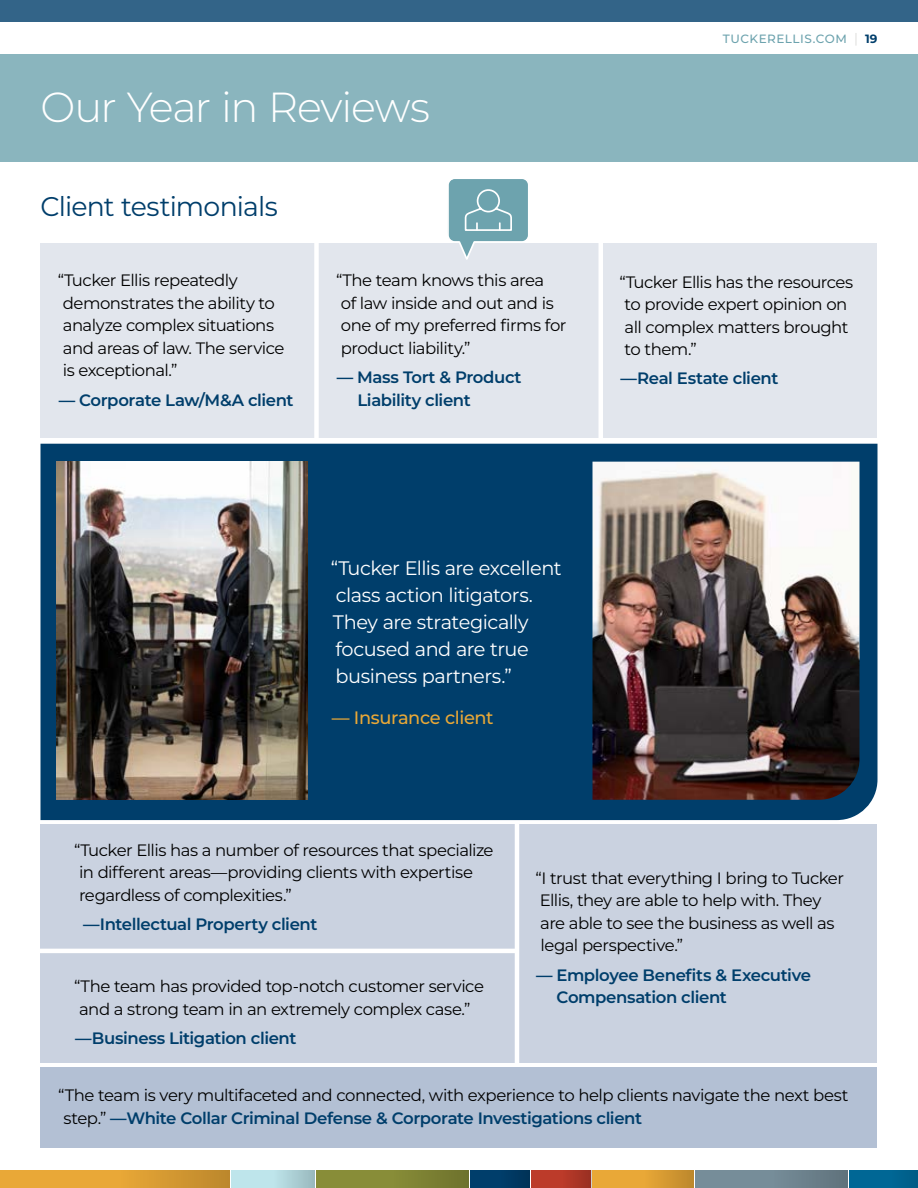
<style>
.page{position:relative;width:918px;height:1188px;background:#fff}
.page>*{position:absolute;margin:0;border:0;box-sizing:border-box;transform-origin:0 0}
.t1{font:300 42px "Montserrat";letter-spacing:-.03em;color:#fff}
.t2{font:27px "Montserrat";letter-spacing:-.03em;color:#003e6b}
.t3{font:19.5px/27px "Montserrat";letter-spacing:-.025em;color:#fff}
.t4{font:500 18px "Montserrat";letter-spacing:-.02em;color:#e9a837}
.t5{font:16.5px/22.5px "Montserrat";letter-spacing:-.03em;color:#000}
.t6{font:600 16.5px/22.5px "Montserrat";letter-spacing:-.025em;color:#003e6b}
.t7{font:500 12px "Montserrat";letter-spacing:.045em;color:#6da3ae}
.s1{font-weight:300;font-size:13.5px;color:#d1d1ce}
.s2{font-weight:700;color:#003e6b}
.s3{font-weight:600;color:#003e6b}
</style>
<div class="page">
<div style="left:0;top:1170px;width:230px;height:18px;background:#e9a837"></div>
<div style="left:118px;top:1170px;width:112px;height:18px;background:linear-gradient(to right,#e9a837,#bc872c)"></div>
<div style="left:316px;top:1170px;width:153px;height:18px;background:#888d38"></div>
<div style="left:696px;top:1170px;width:152px;height:18px;background:#768d99"></div>
<div style="left:231px;top:1170px;width:84px;height:18px;background:#bee5eb"></div>
<div style="left:850px;top:1170px;width:68px;height:18px;background:#006795"></div>
<div style="left:470px;top:1170px;width:60px;height:18px;background:#003e6b"></div>
<div style="left:531px;top:1170px;width:60px;height:18px;background:#bc3b2a"></div>
<div style="left:593px;top:1170px;width:101px;height:18px;background:#e9a837"></div>
<div style="left:273px;top:1170px;width:42px;height:18px;background:linear-gradient(to right,#bee5eb,#9ababf)"></div>
<div style="left:393px;top:1170px;width:76px;height:18px;background:linear-gradient(to right,#888c38,#6e722d)"></div>
<div style="left:500px;top:1170px;width:30px;height:18px;background:#003760"></div>
<svg style="left:570px;top:1170px;width:21px;height:18px"></svg>
<div style="left:644px;top:1170px;width:50px;height:18px;background:linear-gradient(to right,#e9a836,#bd882c)"></div>
<div style="left:772px;top:1170px;width:76px;height:18px;background:linear-gradient(to right,#768d99,#5f727c)"></div>
<div style="left:891px;top:1170px;width:27px;height:18px;background:#00618d"></div>
<div style="left:0;top:0;width:918px;height:22px;background:#336488"></div>
<div style="left:0;top:54px;width:918px;height:108px;background:#8ab5be"></div>
<div style="left:40px;top:243px;width:838px;height:195px;background:#e2e6ed"></div>
<div style="left:40px;top:824px;width:838px;height:239px;background:#cad2e0"></div>
<div style="left:40px;top:1067px;width:838px;height:81px;background:#b3c0d4"></div>
<div style="left:40px;top:444px;width:838px;height:376px;background:#003e6b"></div>
<img style="left:592px;top:462px;width:268px;height:338px">
<img style="left:56px;top:462px;width:252px;height:338px">
<div style="left:314px;top:233px;width:5px;height:209px;background:#fff"></div>
<hr style="left:515px;top:822px;width:4px;height:243px;background:#fff">
<div style="left:598px;top:233px;width:5px;height:209px;background:#fff"></div>
<svg style="left:448px;top:179px;width:80px;height:81px"></svg>
<hr style="left:33px;top:949px;width:484px;height:4px;background:#fff">
<h1 class="t1" style="left:40px;top:78px;width:391px">Our Year in Reviews</h1>
<h2 class="t2" style="left:40px;top:188px;width:239px">Client testimonials</h2>
<p class="t5" style="left:58px;top:269px;width:228px">“Tucker Ellis repeatedly demonstrates the ability to analyze complex situations and areas of law. The service is exceptional.”</p>
<p class="t6" style="left:59px;top:388px;width:236px">— Corporate Law/M&amp;A client</p>
<p class="t5" style="left:336px;top:269px;width:232px">“The team knows this area<br>of law inside and out and is one of my preferred firms for product liability.”</p>
<p class="t6" style="left:357px;top:365px;width:166px;text-indent:-21px">— Mass Tort &amp; Product<br>Liability client</p>
<p class="t7" style="left:723px;top:30px;width:156px">TUCKERELLIS.COM <span class="s1">|</span> <span class="s2">19</span></p>
<p class="t5" style="left:620px;top:270px;width:235px">“Tucker Ellis has the resources to provide expert opinion on all complex matters brought to them.”</p>
<p class="t6" style="left:620px;top:366px;width:159px">—Real Estate client</p>
<p class="t3" style="left:331px;top:554px;width:232px">“Tucker Ellis are excellent class action litigators.<br>They are strategically focused and are true business partners.”</p>
<p class="t4" style="left:332px;top:705px;width:163px">— Insurance client</p>
<p class="t5" style="left:74px;top:838px;width:421px">“Tucker Ellis has a number of resources that specialize in different areas—providing clients with expertise regardless of complexities.”</p>
<p class="t6" style="left:83px;top:912px;width:236px">—Intellectual Property client</p>
<p class="t5" style="left:74px;top:975px;width:411px">“The team has provided top-notch customer service and a strong team in an extremely complex case.”</p>
<p class="t6" style="left:75px;top:1026px;width:223px">—Business Litigation client</p>
<p class="t5" style="left:535px;top:866px;width:310px">“I trust that everything I bring to Tucker Ellis, they are able to help with. They are able to see the business as well as legal perspective.”</p>
<p class="t6" style="left:557px;top:963px;width:256px;text-indent:-20px">— Employee Benefits &amp; Executive<br>Compensation client</p>
<p class="t5" style="left:64px;top:1083px;width:787px;text-indent:-5px">“The team is very multifaceted and connected, with experience to help clients navigate the next best step.” <span class="s3">—White Collar Criminal Defense &amp; Corporate Investigations client</span></p>
</div>
